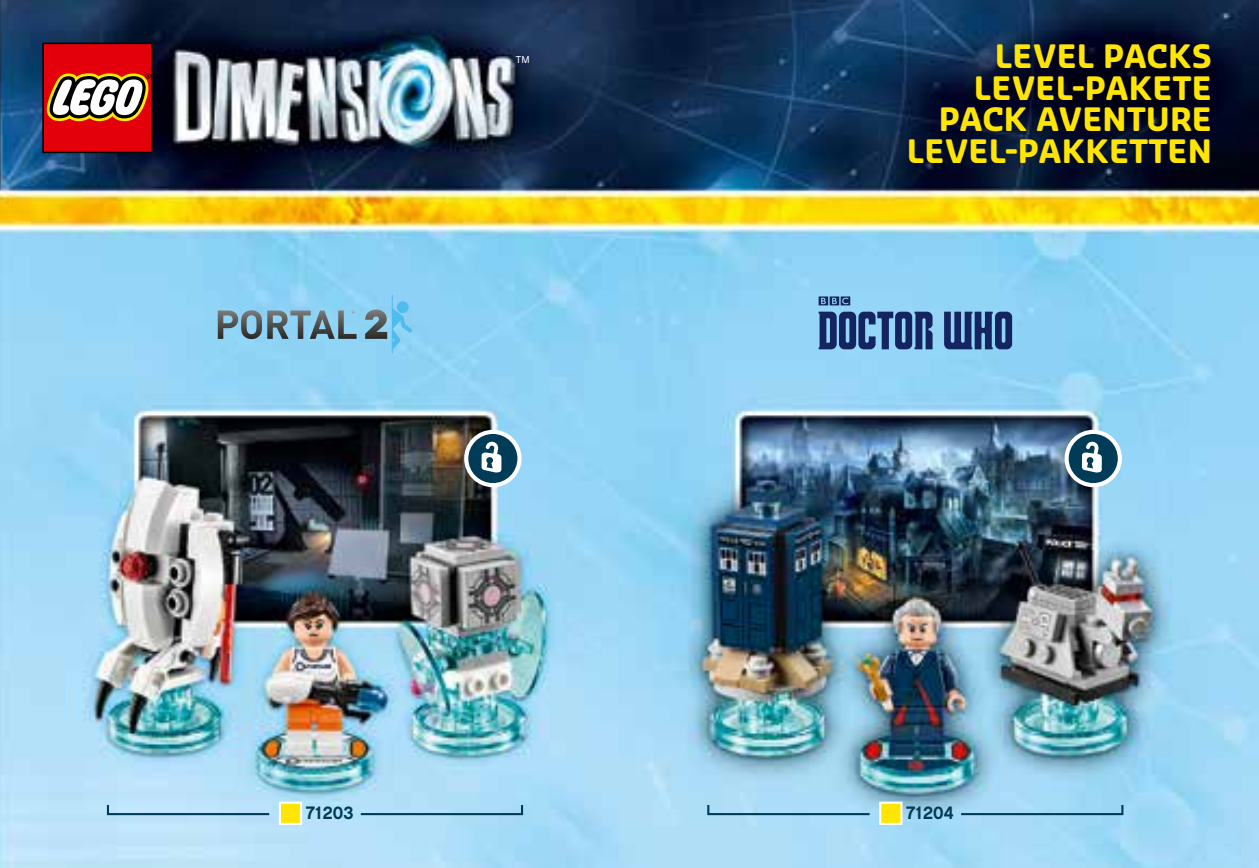
<style>
.page{position:relative;width:1259px;height:868px;background:#fff}
.page>*{position:absolute;margin:0;border:0;box-sizing:border-box;transform-origin:0 0}
.t1{font:700 31.5px/31.5px "Sansa Soft Std";color:#ffe602;text-align:right}
.t2{font:700 18px "LEGO Chalet 60";color:#003b57}
.t3{font:9.9px "LEGO Chalet 60";color:#fff}
</style>
<div class="page">
<img style="left:0;top:0;width:1259px;height:867px">
<svg style="left:42px;top:43px;width:111px;height:110px"></svg>
<svg style="left:466px;top:432px;width:53px;height:53px"></svg>
<div style="left:464px;top:430px;width:57px;height:57px;border:4px solid #fff;border-radius:50%"></div>
<svg style="left:481px;top:441px;width:20px;height:31px"></svg>
<svg style="left:1066px;top:432px;width:54px;height:53px"></svg>
<div style="left:1064px;top:430px;width:58px;height:57px;border:4px solid #fff;border-radius:50%"></div>
<svg style="left:1081px;top:441px;width:21px;height:31px"></svg>
<svg style="left:365px;top:295px;width:47px;height:58px;background:#7abad9"></svg>
<svg style="left:218px;top:310px;width:138px;height:29px;background:#7298aa"></svg>
<svg style="left:818px;top:296px;width:32px;height:9px"></svg>
<svg style="left:944px;top:311px;width:68px;height:38px;background:#36558a"></svg>
<svg style="left:818px;top:311px;width:114px;height:38px;background:#3e5e92"></svg>
<svg style="left:359px;top:802px;width:165px;height:14px;background:#93c5de"></svg>
<svg style="left:106px;top:802px;width:165px;height:14px;background:#a0cae2"></svg>
<svg style="left:278px;top:800px;width:25px;height:25px"></svg>
<svg style="left:959px;top:802px;width:165px;height:14px;background:#8ac0dd"></svg>
<svg style="left:706px;top:802px;width:165px;height:14px;background:#91c3df"></svg>
<svg style="left:878px;top:800px;width:25px;height:25px"></svg>
<p class="t3" style="left:516px;top:54px;width:15px">TM</p>
<p class="t1" style="left:907px;top:39px;width:307px">LEVEL PACKS<br>LEVEL-PAKETE<br>PACK AVENTURE<br>LEVEL-PAKKETTEN</p>
<p class="t2" style="left:306px;top:801px;width:49px">71203</p>
<p class="t2" style="left:906px;top:801px;width:49px">71204</p>
</div>
